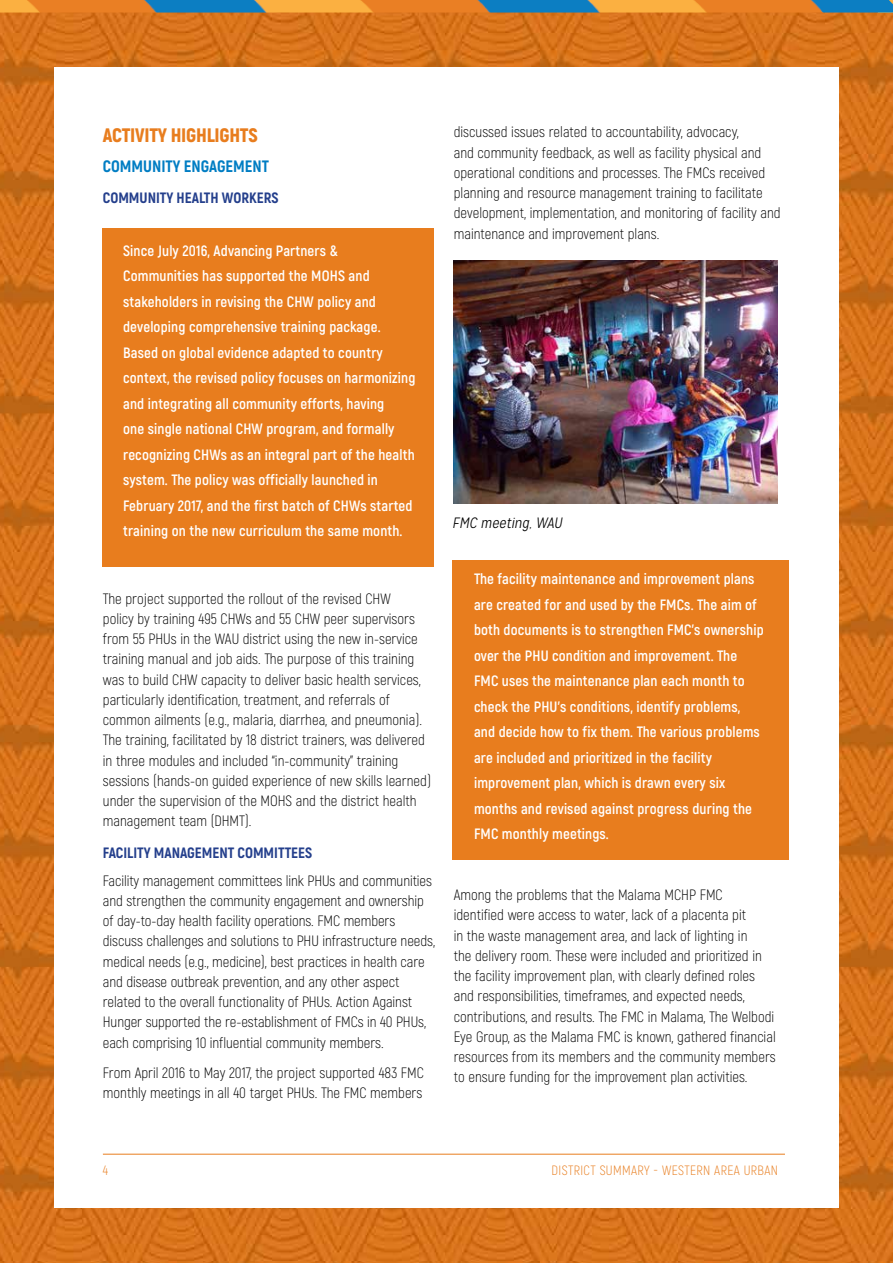
<style>
.page{position:relative;width:893px;height:1263px;background:#fff}
.page>*{position:absolute;margin:0;border:0;box-sizing:border-box;transform-origin:0 0}
.t1{font:900 19.5px "Akrobat";letter-spacing:-.01em;color:#e87d1e}
.t2{font:800 16.5px "Akrobat";color:#007dc3}
.text{font:300 15px/20.2px "Akrobat";color:#000}
.white_box_text{font:700 15px/25.5px "Akrobat";letter-spacing:.01em;color:#fff}
.t3{font:800 15px "Akrobat";color:#243f8c}
.photo_caption{font:italic 300 15px "Mission Gothic";color:#000}
.t4{font:300 13.5px "Mission Gothic";letter-spacing:.025em;color:#e87d1e}
.t5{font:300 13.5px "Akrobat";letter-spacing:.025em;color:#e87d1e}
.s1{font-family:"Mission Gothic"}
</style>
<div class="page">
<img style="left:0;top:13px;width:893px;height:1250px">
<img style="left:0;top:0;width:893px;height:13px">
<div style="left:54px;top:68px;width:785px;height:1140px;background:#fff"></div>
<hr style="left:103px;top:1154px;width:682px;height:1px;background:#e87d1e">
<div style="left:452px;top:560px;width:336px;height:299px;background:#e87d1e"></div>
<div style="left:103px;top:229px;width:331px;height:338px;background:#e87d1e"></div>
<img style="left:454px;top:261px;width:324px;height:242px">
<h1 class="t1" style="left:103px;top:123px;width:156px">ACTIVITY HIGHLIGHTS</h1>
<h2 class="t2" style="left:103px;top:155px;width:168px">COMMUNITY ENGAGEMENT</h2>
<h3 class="t3" style="left:103px;top:188px;width:177px">COMMUNITY HEALTH WORKERS</h3>
<p class="white_box_text" style="left:123px;top:238px;width:294px">Since July 2016, Advancing Partners &amp; Communities has supported the MOHS and stakeholders in revising the CHW policy and developing comprehensive training package.<br>Based on global evidence adapted to country context, the revised policy focuses on harmonizing and integrating all community efforts, having<br>one single national CHW program, and formally recognizing CHWs as an integral part of the health system. The policy was officially launched in February 2017, and the first batch of CHWs started training on the new curriculum the same month.</p>
<h2 class="text" style="left:103px;top:588px;width:330px">The project supported the rollout of the revised CHW<br>policy by training 495 CHWs and 55 CHW peer supervisors from 55 PHUs in the WAU district using the new in-service training manual and job aids. The purpose of this training was to build CHW capacity to deliver basic health services, particularly identification, treatment, and referrals of common ailments (e.g., malaria, diarrhea, and pneumonia).<br>The training, facilitated by 18 district trainers, was delivered in three modules and included “in-community” training sessions (hands-on guided experience of new skills learned) under the supervision of the MOHS and the district health management team (DHMT).</h2>
<h3 class="t3" style="left:103px;top:843px;width:211px">FACILITY MANAGEMENT COMMITTEES</h3>
<p class="text" style="left:103px;top:870px;width:334px">Facility management committees link PHUs and communities and strengthen the community engagement and ownership of day-to-day health facility operations. FMC members discuss challenges and solutions to PHU infrastructure needs, medical needs (e.g., medicine), best practices in health care and disease outbreak prevention, and any other aspect related to the overall functionality of PHUs. Action Against Hunger supported the re-establishment of FMCs in 40 PHUs, each comprising 10 influential community members.</p>
<p class="text" style="left:103px;top:1062px;width:322px">From April 2016 to May 2017, the project supported 483 FMC monthly meetings in all 40 target PHUs. The FMC members</p>
<p class="text" style="left:454px;top:122px;width:328px">discussed issues related to accountability, advocacy,<br>and community feedback, as well as facility physical and operational conditions and processes. The FMCs received planning and resource management training to facilitate development, implementation, and monitoring of facility and maintenance and improvement plans.</p>
<p class="photo_caption" style="left:452px;top:514px;width:114px">FMC meeting,WAU</p>
<p class="white_box_text" style="left:474px;top:566px;width:291px">The facility maintenance and improvement plans are created for and used by the FMCs. The aim of both documents is to strengthen FMC’s ownership over the PHU condition and improvement. The FMC uses the maintenance plan each month to check the PHU’s conditions, identify problems, and decide how to fix them. The various problems are included and prioritized in the facility improvement plan, which is drawn every six months and revised against progress during the FMC monthly meetings.</p>
<p class="text" style="left:454px;top:885px;width:324px">Among the problems that the Malama MCHP FMC identified were access to water, lack of a placenta pit<br>in the waste management area, and lack of lighting in<br>the delivery room. These were included and prioritized in the facility improvement plan, with clearly defined roles and responsibilities, timeframes, and expected needs, contributions, and results. The FMC in Malama, The Welbodi Eye Group, as the Malama FMC is known, gathered financial resources from its members and the community members to ensure funding for the improvement plan activities.</p>
<p class="t5" style="left:103px;top:1162px;width:15px">4<span class="s1">4</span></p>
<p class="t4" style="left:521px;top:1162px;width:264px">MAY 2017 | FIXING HEALTH POSTS TO SAVE LIVES</p>
<p class="t5" style="left:552px;top:1162px;width:228px">DISTRICT SUMMARY - WESTERN AREA URBAN</p>
</div>
